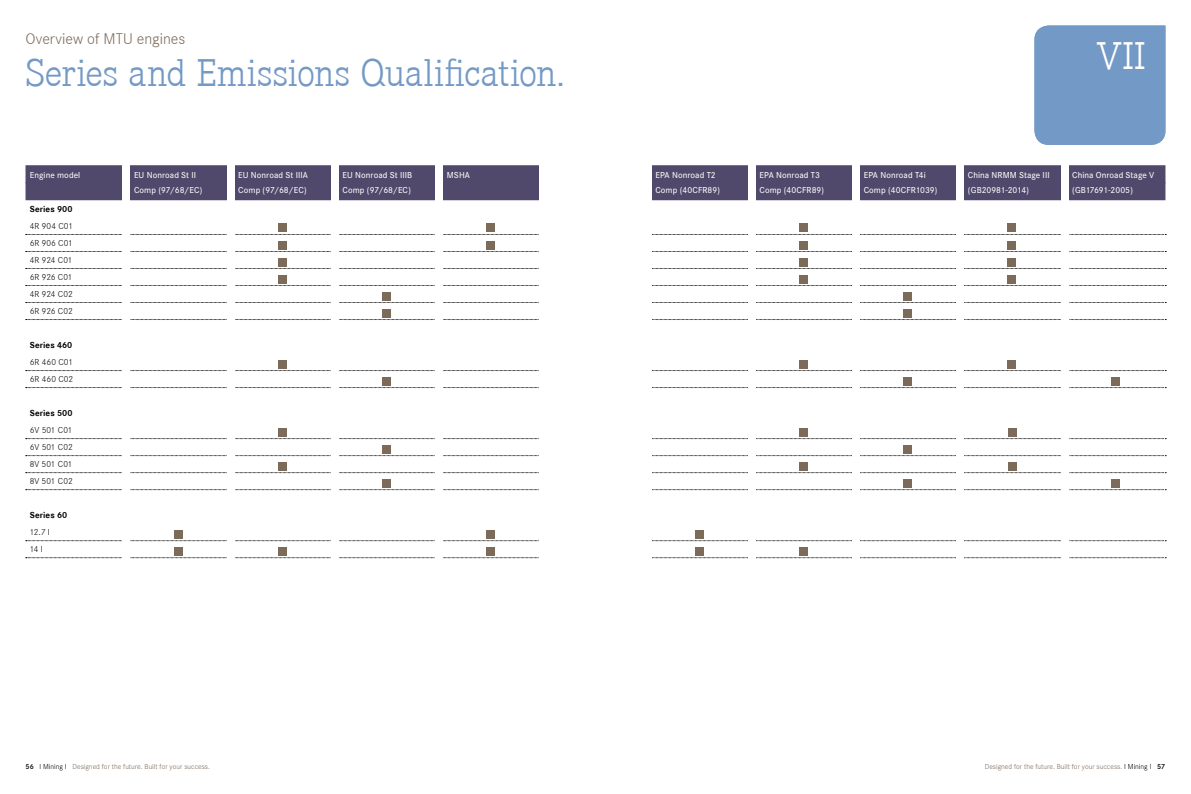
<style>
.page{position:relative;width:1191px;height:794px;background:#fff}
.page>*{position:absolute;margin:0;border:0;box-sizing:border-box;transform-origin:0 0}
.t1{font:300 40px "Corporate E";color:#7399c6}
.t2{font:300 40px "Corporate E";letter-spacing:.005em;color:#fff}
.t3{font:300 16px "Corporate S";color:#7c6a5b}
.t4{font:500 9px "Corporate S";letter-spacing:.01em;color:#fff}
.t5{font:300 9px/17px "Corporate S";letter-spacing:.005em;color:#000;text-align:justify}
.t6{font:700 9px "Corporate S";letter-spacing:.01em;color:#000}
.t7{font:500 9px "Corporate S";letter-spacing:-.01em;color:#fff}
.t8{font:300 7.5px "Corporate S";letter-spacing:.005em;color:#7c6a5b}
.s1{font-weight:600;color:#000}
.s2{color:#000}
</style>
<div class="page">
<div style="left:1034px;top:26px;width:131px;height:119px;background:#7399c6"></div>
<div style="left:26px;top:165px;width:1139px;height:18px;background:#50496b"></div>
<div style="left:26px;top:182px;width:1139px;height:18px;background:#50496b"></div>
<svg style="left:26px;top:234px;width:1140px;height:1px"></svg>
<svg style="left:26px;top:251px;width:1140px;height:1px"></svg>
<svg style="left:26px;top:268px;width:1140px;height:1px"></svg>
<svg style="left:26px;top:285px;width:1140px;height:1px"></svg>
<svg style="left:26px;top:302px;width:1140px;height:1px"></svg>
<svg style="left:26px;top:319px;width:1140px;height:1px"></svg>
<svg style="left:26px;top:370px;width:1140px;height:1px"></svg>
<svg style="left:26px;top:387px;width:1140px;height:1px"></svg>
<svg style="left:26px;top:438px;width:1140px;height:1px"></svg>
<svg style="left:26px;top:455px;width:1140px;height:1px"></svg>
<svg style="left:26px;top:472px;width:1140px;height:1px"></svg>
<svg style="left:26px;top:489px;width:1140px;height:1px"></svg>
<svg style="left:26px;top:540px;width:1140px;height:1px"></svg>
<svg style="left:26px;top:557px;width:1140px;height:1px"></svg>
<div style="left:123px;top:160px;width:7px;height:563px;background:#fff"></div>
<div style="left:227px;top:160px;width:7px;height:563px;background:#fff"></div>
<div style="left:331px;top:160px;width:7px;height:563px;background:#fff"></div>
<div style="left:435px;top:160px;width:7px;height:563px;background:#fff"></div>
<div style="left:540px;top:160px;width:7px;height:563px;background:#fff"></div>
<div style="left:644px;top:160px;width:7px;height:563px;background:#fff"></div>
<div style="left:852px;top:160px;width:7px;height:563px;background:#fff"></div>
<div style="left:748px;top:160px;width:7px;height:563px;background:#fff"></div>
<div style="left:956px;top:160px;width:8px;height:563px;background:#fff"></div>
<div style="left:1061px;top:160px;width:7px;height:563px;background:#fff"></div>
<div style="left:544px;top:148px;width:103px;height:492px;background:#fff"></div>
<div style="left:278px;top:360px;width:9px;height:8px;background:#7c6a5b"></div>
<div style="left:278px;top:224px;width:9px;height:8px;background:#7c6a5b"></div>
<div style="left:486px;top:224px;width:9px;height:8px;background:#7c6a5b"></div>
<div style="left:278px;top:241px;width:9px;height:8px;background:#7c6a5b"></div>
<div style="left:486px;top:241px;width:9px;height:8px;background:#7c6a5b"></div>
<div style="left:278px;top:258px;width:9px;height:8px;background:#7c6a5b"></div>
<div style="left:278px;top:275px;width:9px;height:8px;background:#7c6a5b"></div>
<div style="left:278px;top:547px;width:9px;height:8px;background:#7c6a5b"></div>
<div style="left:486px;top:547px;width:9px;height:8px;background:#7c6a5b"></div>
<div style="left:486px;top:530px;width:9px;height:8px;background:#7c6a5b"></div>
<div style="left:695px;top:547px;width:9px;height:8px;background:#7c6a5b"></div>
<div style="left:695px;top:530px;width:9px;height:8px;background:#7c6a5b"></div>
<div style="left:174px;top:530px;width:8px;height:8px;background:#7c6a5b"></div>
<div style="left:174px;top:547px;width:8px;height:8px;background:#7c6a5b"></div>
<div style="left:383px;top:377px;width:8px;height:8px;background:#7c6a5b"></div>
<div style="left:383px;top:292px;width:8px;height:8px;background:#7c6a5b"></div>
<div style="left:383px;top:309px;width:8px;height:8px;background:#7c6a5b"></div>
<div style="left:383px;top:445px;width:8px;height:8px;background:#7c6a5b"></div>
<div style="left:278px;top:428px;width:9px;height:8px;background:#7c6a5b"></div>
<div style="left:383px;top:479px;width:8px;height:8px;background:#7c6a5b"></div>
<div style="left:278px;top:462px;width:9px;height:8px;background:#7c6a5b"></div>
<div style="left:799px;top:360px;width:8px;height:8px;background:#7c6a5b"></div>
<div style="left:799px;top:224px;width:8px;height:8px;background:#7c6a5b"></div>
<div style="left:799px;top:241px;width:8px;height:8px;background:#7c6a5b"></div>
<div style="left:799px;top:258px;width:8px;height:8px;background:#7c6a5b"></div>
<div style="left:799px;top:275px;width:8px;height:8px;background:#7c6a5b"></div>
<div style="left:903px;top:377px;width:8px;height:8px;background:#7c6a5b"></div>
<div style="left:903px;top:292px;width:8px;height:8px;background:#7c6a5b"></div>
<div style="left:903px;top:309px;width:8px;height:8px;background:#7c6a5b"></div>
<div style="left:799px;top:547px;width:8px;height:8px;background:#7c6a5b"></div>
<div style="left:903px;top:445px;width:8px;height:9px;background:#7c6a5b"></div>
<div style="left:799px;top:428px;width:8px;height:8px;background:#7c6a5b"></div>
<div style="left:903px;top:479px;width:8px;height:9px;background:#7c6a5b"></div>
<div style="left:799px;top:462px;width:8px;height:8px;background:#7c6a5b"></div>
<div style="left:1007px;top:360px;width:9px;height:8px;background:#7c6a5b"></div>
<div style="left:1111px;top:377px;width:9px;height:8px;background:#7c6a5b"></div>
<div style="left:1007px;top:428px;width:9px;height:8px;background:#7c6a5b"></div>
<div style="left:1111px;top:479px;width:9px;height:9px;background:#7c6a5b"></div>
<div style="left:1007px;top:462px;width:9px;height:8px;background:#7c6a5b"></div>
<div style="left:1007px;top:224px;width:9px;height:8px;background:#7c6a5b"></div>
<div style="left:1007px;top:241px;width:9px;height:8px;background:#7c6a5b"></div>
<div style="left:1007px;top:258px;width:9px;height:8px;background:#7c6a5b"></div>
<div style="left:1007px;top:275px;width:9px;height:8px;background:#7c6a5b"></div>
<h2 class="t3" style="left:26px;top:27px;width:161px">Overview of MTU engines</h2>
<h1 class="t1" style="left:26px;top:46px;width:540px">Series and Emissions Qualification.</h1>
<h1 class="t2" style="left:1096px;top:29px;width:50px">VII</h1>
<h1 class="t2" style="left:1085px;top:36px;width:62px">VIII</h1>
<p class="t4" style="left:30px;top:170px;width:52px">Engine model</p>
<p class="t4" style="left:134px;top:170px;width:64px">EU Nonroad St II</p>
<p class="t4" style="left:238px;top:170px;width:71px">EU Nonroad St IIIA</p>
<p class="t4" style="left:342px;top:170px;width:71px">EU Nonroad St IIIB</p>
<p class="t4" style="left:447px;top:170px;width:25px">MSHA</p>
<p class="t4" style="left:655px;top:170px;width:62px">EPA Nonroad T2</p>
<p class="t4" style="left:759px;top:170px;width:62px">EPA Nonroad T3</p>
<p class="t4" style="left:863px;top:170px;width:64px">EPA Nonroad T4i</p>
<p class="t4" style="left:968px;top:170px;width:83px">China NRMM Stage III</p>
<p class="t4" style="left:1072px;top:170px;width:84px">China Onroad Stage V</p>
<p class="t4" style="left:134px;top:185px;width:70px">Comp (97/68/EC)</p>
<p class="t4" style="left:238px;top:185px;width:70px">Comp (97/68/EC)</p>
<p class="t4" style="left:342px;top:185px;width:70px">Comp (97/68/EC)</p>
<p class="t4" style="left:655px;top:185px;width:66px">Comp (40CFR89)</p>
<p class="t4" style="left:759px;top:185px;width:66px">Comp (40CFR89)</p>
<p class="t4" style="left:863px;top:185px;width:75px">Comp (40CFR1039)</p>
<p class="t7" style="left:968px;top:185px;width:63px">(GB20981-2014)</p>
<p class="t7" style="left:1072px;top:185px;width:62px">(GB17691-2005)</p>
<p class="t6" style="left:30px;top:204px;width:44px">Series 900</p>
<p class="t5" style="left:30px;top:217px;width:45px">4R 904 C01<br>6R 906 C01<br>4R 924 C01<br>6R 926 C01<br>4R 924 C02<br>6R 926 C02</p>
<p class="t6" style="left:30px;top:340px;width:44px">Series 460</p>
<p class="t5" style="left:30px;top:353px;width:45px">6R 460 C01<br>6R 460 C02</p>
<p class="t6" style="left:30px;top:408px;width:44px">Series 500</p>
<p class="t5" style="left:30px;top:421px;width:45px">6V 501 C01<br>6V 501 C02<br>8V 501 C01<br>8V 501 C02</p>
<p class="t6" style="left:30px;top:510px;width:39px">Series 60</p>
<p class="t5" style="left:30px;top:523px;width:21px">12.7 l<br>14 l</p>
<p class="t8" style="left:26px;top:761px;width:186px"><span class="s1">56</span> <span class="s2">I Mining I</span> Designed for the future. Built for your success.</p>
<p class="t8" style="left:984px;top:761px;width:182px">Designed for the future. Built for your success. <span class="s2">I Mining I</span> <span class="s1">57</span></p>
</div>
